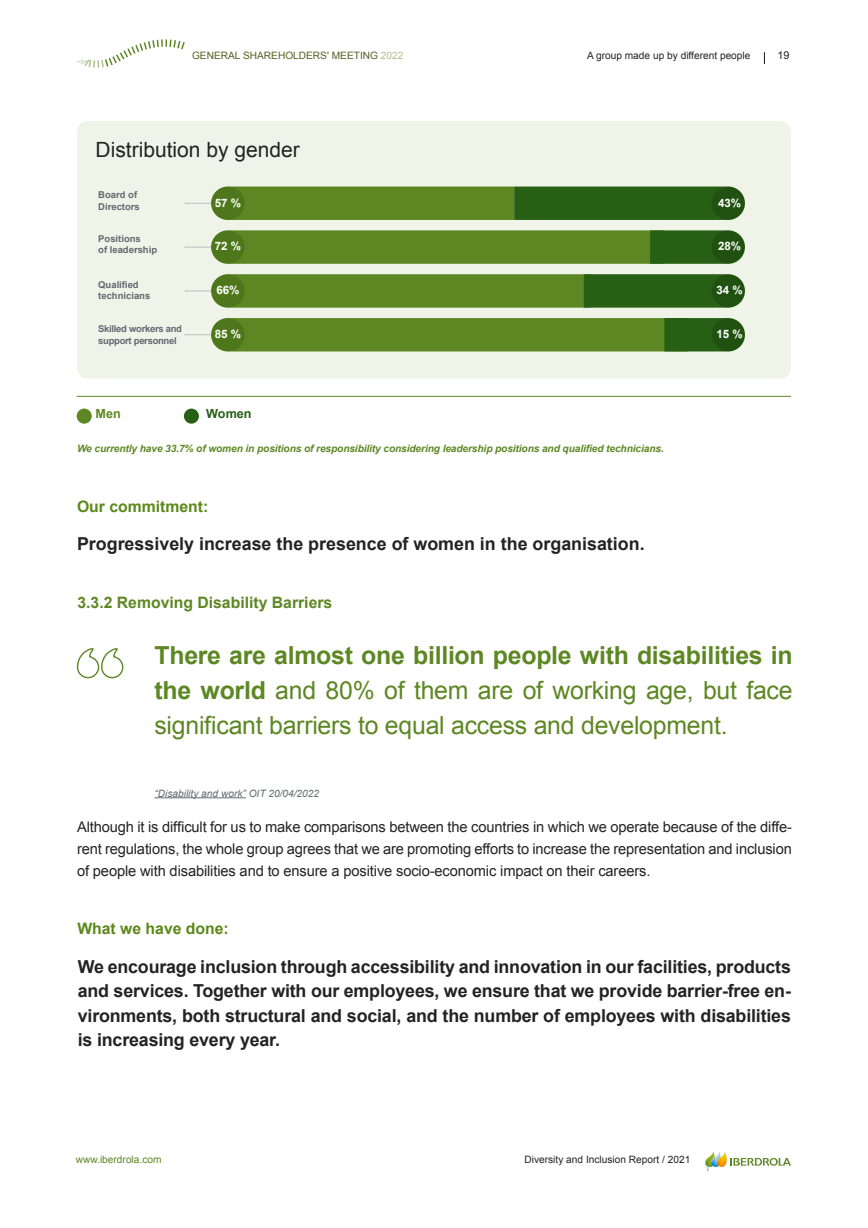
<style>
.page{position:relative;width:868px;height:1228px;background:#fff}
.page>*{position:absolute;margin:0;border:0;box-sizing:border-box;transform-origin:0 0}
.t1{font:24.85px/35.3px "Arial";letter-spacing:-.01em;color:#5d8723;text-align:justify}
.t2{font:21px "Arial";color:#232323}
.t3{font:700 17.85px/24.5px "Arial";color:#232323;text-align:justify}
.t4{font:700 15.75px "Arial";color:#5d8723}
.t5{font:700 15.75px "Arial";color:#5c881a}
.t6{font:14.7px/22px "Arial";letter-spacing:-.01em;color:#232323;text-align:justify}
.t7{font:700 12.6px "Arial";color:#276015}
.t8{font:700 12.6px "Arial";color:#5d8723}
.t9{font:700 11.55px "Arial";color:#fff}
.t10{font:10.85px "Arial";color:#232323}
.t11{font:italic 700 10.15px "Arial";letter-spacing:-.01em;color:#5d8723}
.t12{font:10.15px "Arial";color:#232323}
.t13{font:italic 10.15px "Arial";color:#626971}
.t14{font:10.15px "Arial";color:#536123}
.t15{font:10.15px "Arial";color:#5d8723}
.t16{font:700 9.45px/11.3px "Arial";color:#626971}
.t17{font:700 9.45px/11.3px "Arial";letter-spacing:-.03em;color:#626971}
.s1{color:#afc38e}
.s2{font-weight:700}
</style>
<div class="page">
<svg style="left:764px;top:52px;width:1px;height:12px"></svg>
<svg style="left:705px;top:1151px;width:86px;height:20px"></svg>
<svg style="left:77px;top:39px;width:108px;height:29px"></svg>
<div style="left:77px;top:121px;width:714px;height:257px;background:#eff3e8;border-radius:10px"></div>
<div style="left:77px;top:409px;width:15px;height:15px;background:#5d8723;border-radius:50%"></div>
<div style="left:184px;top:409px;width:15px;height:15px;background:#276015;border-radius:50%"></div>
<hr style="left:77px;top:396px;width:714px;height:1px;background:#5d8723">
<hr style="left:184px;top:203px;width:355px;height:1px;background:#babebf">
<svg style="left:211px;top:187px;width:534px;height:33px"></svg>
<div style="left:711px;top:187px;width:34px;height:33px;background:#205110;border-radius:50%"></div>
<div style="left:211px;top:187px;width:34px;height:33px;background:#4e771b;border-radius:50%"></div>
<hr style="left:184px;top:247px;width:355px;height:1px;background:#babebf">
<svg style="left:211px;top:230px;width:534px;height:34px"></svg>
<div style="left:711px;top:230px;width:34px;height:34px;background:#205110;border-radius:50%"></div>
<div style="left:211px;top:230px;width:34px;height:34px;background:#4e771b;border-radius:50%"></div>
<hr style="left:184px;top:291px;width:355px;height:1px;background:#babebf">
<svg style="left:211px;top:274px;width:534px;height:34px"></svg>
<div style="left:711px;top:274px;width:34px;height:34px;background:#205110;border-radius:50%"></div>
<div style="left:211px;top:274px;width:34px;height:34px;background:#4e771b;border-radius:50%"></div>
<hr style="left:184px;top:334px;width:355px;height:1px;background:#babebf">
<svg style="left:211px;top:318px;width:534px;height:33px"></svg>
<div style="left:711px;top:318px;width:34px;height:33px;background:#205110;border-radius:50%"></div>
<div style="left:211px;top:318px;width:34px;height:33px;background:#4e771b;border-radius:50%"></div>
<hr style="left:154px;top:797px;width:92px;height:1px;background:#626971">
<svg style="left:76px;top:647px;width:48px;height:32px"></svg>
<p class="t14" style="left:192px;top:48px;width:213px">GENERAL SHAREHOLDERS' MEETING <span class="s1">2022</span></p>
<p class="t2" style="left:96px;top:136px;width:206px">Distribution by gender</p>
<p class="t12" style="left:587px;top:48px;width:165px">A group made up by different people</p>
<p class="t10" style="left:777px;top:48px;width:14px">19</p>
<p class="t16" style="left:98px;top:190px;width:43px">Board of<br>Directors</p>
<p class="t9" style="left:215px;top:195px;width:28px">57 %</p>
<p class="t9" style="left:718px;top:195px;width:25px">43%</p>
<p class="t9" style="left:215px;top:239px;width:28px">72 %</p>
<p class="t9" style="left:718px;top:239px;width:25px">28%</p>
<p class="t9" style="left:216px;top:283px;width:25px">66%</p>
<p class="t9" style="left:716px;top:283px;width:28px">34 %</p>
<p class="t9" style="left:215px;top:326px;width:28px">85 %</p>
<p class="t9" style="left:716px;top:326px;width:28px">15 %</p>
<p class="t16" style="left:98px;top:233px;width:60px">Positions<br>of leadership</p>
<p class="t16" style="left:98px;top:279px;width:53px">Qualified technicians</p>
<p class="t17" style="left:98px;top:323px;width:85px">Skilled workers and support personnel</p>
<p class="t8" style="left:96px;top:405px;width:27px">Men</p>
<p class="t7" style="left:206px;top:405px;width:47px">Women</p>
<p class="t11" style="left:77px;top:442px;width:588px">We currently have 33.7% of women in positions of responsibility considering leadership positions and qualified technicians.</p>
<p class="t5" style="left:77px;top:496px;width:133px">Our commitment:</p>
<p class="t3" style="left:77px;top:532px;width:569px">Progressively increase the presence of women in the organisation.</p>
<p class="t4" style="left:77px;top:592px;width:256px">3.3.2 Removing Disability Barriers</p>
<h1 class="t1" style="left:154px;top:637px;width:640px"><span class="s2">There are almost one billion people with disabilities in the world</span> and 80% of them are of working age, but face significant barriers to equal access and development.</h1>
<p class="t13" style="left:154px;top:786px;width:166px">“Disability and work” OIT 20/04/2022</p>
<p class="t6" style="left:77px;top:815px;width:716px">Although it is difficult for us to make comparisons between the countries in which we operate because of the diffe&shy;rent regulations, the whole group agrees that we are promoting efforts to increase the representation and inclusion of people with disabilities and to ensure a positive socio-economic impact on their careers.</p>
<p class="t5" style="left:77px;top:918px;width:153px">What we have done:</p>
<p class="t3" style="left:78px;top:955px;width:714px">We encourage inclusion through accessibility and innovation in our facilities, products and services. Together with our employees, we ensure that we provide barrier-free en&shy;vironments, both structural and social, and the number of employees with disabilities is increasing every year.</p>
<p class="t15" style="left:76px;top:1152px;width:87px">www.iberdrola.com</p>
<p class="t12" style="left:524px;top:1152px;width:167px">Diversity and Inclusion Report / 2021</p>
</div>
